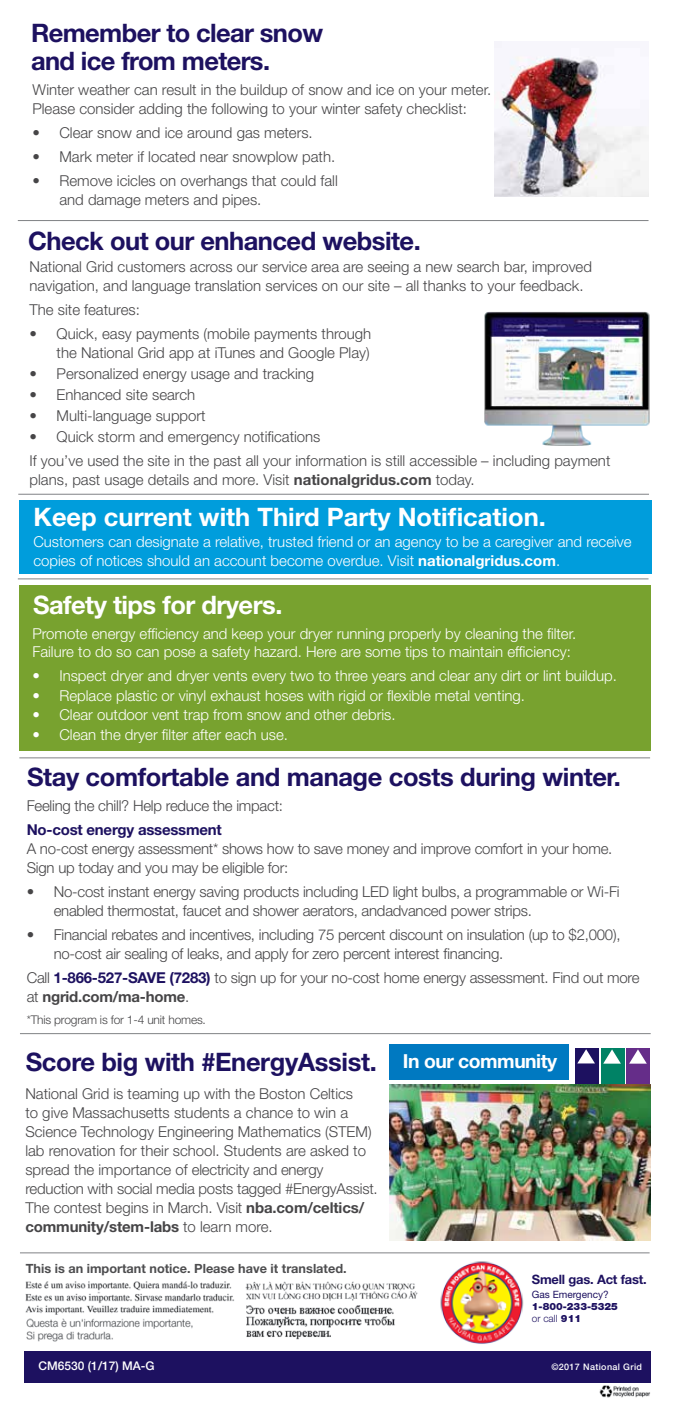
<style>
.page{position:relative;width:675px;height:1404px;background:#fff}
.page>*{position:absolute;margin:0;border:0;box-sizing:border-box;transform-origin:0 0}
.t1{font:700 25.5px/28.3px "Helvetica Neue LT Std";letter-spacing:-.015em;color:#1d1160}
.t2{font:700 25.5px "Helvetica Neue LT Std";color:#fff}
.t3{font:700 25.5px "Helvetica Neue LT Std";letter-spacing:-.02em;color:#fff}
.t4{font:700 19.35px "Helvetica Neue LT Std";letter-spacing:-.025em;color:#fff}
.t5{font:300 15px/18.9px "Helvetica Neue";color:#464547}
.t6{font:300 15px/18.9px "Helvetica Neue LT Std";color:#fff}
.t7{font:300 15px/18.9px "Helvetica Neue";color:#fff}
.t8{font:700 15px "Helvetica Neue LT Std";letter-spacing:-.01em;color:#464547}
.t9{font:700 15px "Helvetica Neue LT Std";letter-spacing:-.015em;color:#1d1160}
.t10{font:700 12.9px "Helvetica Neue LT Std";letter-spacing:-.015em;color:#1d1160}
.t11{font:700 12.75px "Helvetica Neue LT Std";color:#4d4d4f}
.t12{font:300 12px "Helvetica Neue";letter-spacing:-.015em;color:#464547}
.t13{font:500 12px "Helvetica Neue LT Std";color:#fff}
.t14{font:900 10.05px/12px "Helvetica Neue LT Std";color:#1d1160}
.t15{font:10.05px "Helvetica Neue LT Std";color:#1d1160}
.t16{font:500 9px "Helvetica Neue LT Std";letter-spacing:.04em;color:#fff}
.s1{font-family:"Helvetica Neue LT Std";font-weight:700}
.s2{font-family:"Helvetica Neue LT Std"}
.s3{font-family:"Helvetica Neue LT Std";font-weight:700;color:#1d1160}
.s4{font-family:"Helvetica Neue";font-weight:300}
.s5{font-weight:300}
</style>
<div class="page">
<div style="left:19px;top:500px;width:633px;height:73px;background:#009ddc"></div>
<div style="left:19px;top:585px;width:632px;height:166px;background:#78a22f"></div>
<img style="left:246px;top:1305px;width:149px;height:35px">
<div style="left:24px;top:1351px;width:627px;height:31px;background:#1d1160"></div>
<img style="left:599px;top:1386px;width:51px;height:12px">
<img style="left:25px;top:1281px;width:209px;height:34px">
<img style="left:245px;top:1281px;width:173px;height:20px">
<img style="left:26px;top:1318px;width:167px;height:24px">
<hr style="left:20px;top:1252px;width:630px;height:1px;background:#808285">
<hr style="left:18px;top:494px;width:631px;height:1px;background:#808285">
<hr style="left:18px;top:579px;width:631px;height:1px;background:#808285">
<hr style="left:19px;top:758px;width:631px;height:1px;background:#808285">
<hr style="left:20px;top:1033px;width:631px;height:1px;background:#808285">
<div style="left:389px;top:1045px;width:180px;height:35px;background:#0079c1"></div>
<div style="left:575px;top:1048px;width:24px;height:36px;background:#1d1160"></div>
<div style="left:601px;top:1048px;width:23px;height:36px;background:#008265"></div>
<div style="left:627px;top:1048px;width:23px;height:36px;background:#652d89"></div>
<svg style="left:577px;top:1049px;width:18px;height:14px"></svg>
<svg style="left:603px;top:1049px;width:18px;height:15px"></svg>
<svg style="left:629px;top:1049px;width:18px;height:15px"></svg>
<img style="left:440px;top:1261px;width:84px;height:83px">
<img style="left:484px;top:311px;width:166px;height:135px">
<img style="left:389px;top:1084px;width:262px;height:156px">
<img style="left:495px;top:41px;width:154px;height:155px">
<hr style="left:18px;top:220px;width:631px;height:1px;background:#808285">
<h1 class="t1" style="left:31px;top:18px;width:294px">Remember to clear snow and ice from meters.</h1>
<p class="t5" style="left:32px;top:80px;width:460px">Winter weather can result in the buildup of snow and ice on your meter.<br>Please consider adding the following to your winter safety checklist:</p>
<p class="t5" style="left:32px;top:123px;width:282px">• Clear snow and ice around gas meters.</p>
<p class="t5" style="left:32px;top:147px;width:304px">• Mark meter if located near snowplow path.</p>
<p class="t5" style="left:59px;top:171px;width:280px;text-indent:-27px">• Remove icicles on overhangs that could fall and damage meters and pipes.</p>
<h1 class="t1" style="left:28px;top:227px;width:394px">Check out our enhanced website.</h1>
<p class="t5" style="left:30px;top:257px;width:564px">National Grid customers across our service area are seeing a new search bar, improved navigation, and language translation services on our site – all thanks to your feedback.</p>
<p class="t5" style="left:30px;top:300px;width:112px">The site features:</p>
<p class="t5" style="left:30px;top:324px;width:343px;text-align:right">• Quick, easy payments (mobile payments through the National Grid app at iTunes and Google Play)</p>
<p class="t5" style="left:30px;top:364px;width:286px">• Personalized energy usage and tracking</p>
<p class="t5" style="left:30px;top:385px;width:167px">• Enhanced site search</p>
<p class="t5" style="left:30px;top:406px;width:178px">• Multi-language support</p>
<p class="t5" style="left:30px;top:424px;width:582px;line-height:24px">• Quick storm and emergency notifications<br>If you’ve used the site in the past all your information is still accessible – including payment</p>
<p class="t5" style="left:30px;top:469px;width:447px">plans, past usage details and more. Visit <span class="s1">nationalgridus.com</span> today.</p>
<h1 class="t2" style="left:34px;top:501px;width:514px">Keep current with Third Party Notification.</h1>
<p class="t7" style="left:33px;top:532px;width:600px">Customers can designate a relative, trusted friend or an agency to be a caregiver and receive copies of notices should an account become overdue. Visit <span class="s1">nationalgridus.com</span><span class="s2">.</span></p>
<h1 class="t3" style="left:33px;top:589px;width:251px">Safety tips for dryers.</h1>
<p class="t6" style="left:32px;top:623px;width:545px">Promote energy efficiency and keep your dryer running properly by cleaning the filter.<br>Failure to do so can pose a safety hazard. Here are some tips to maintain efficiency:</p>
<p class="t6" style="left:32px;top:666px;width:586px">• Inspect dryer and dryer vents every two to three years and clear any dirt or lint buildup.</p>
<p class="t6" style="left:32px;top:686px;width:494px">• Replace plastic or vinyl exhaust hoses with rigid or flexible metal venting.</p>
<p class="t6" style="left:32px;top:705px;width:365px">• Clear outdoor vent trap from snow and other debris.</p>
<p class="t6" style="left:32px;top:725px;width:257px">• Clean the dryer filter after each use.</p>
<h1 class="t1" style="left:27px;top:762px;width:595px">Stay comfortable and manage costs during winter.</h1>
<p class="t5" style="left:27px;top:796px;width:258px">Feeling the chill? Help reduce the impact:</p>
<p class="t9" style="left:27px;top:821px;width:197px">No-cost energy assessment</p>
<p class="t5" style="left:27px;top:839px;width:587px">A no-cost energy assessment* shows how to save money and improve comfort in your home.<br>Sign up today and you may be eligible for:</p>
<p class="t5" style="left:54px;top:882px;width:567px;text-indent:-27px">• No-cost instant energy saving products including LED light bulbs, a programmable or Wi-Fi enabled thermostat, faucet and shower aerators, andadvanced power strips.</p>
<p class="t5" style="left:54px;top:925px;width:568px;text-indent:-27px">• Financial rebates and incentives, including 75 percent discount on insulation (up to $2,000), no-cost air sealing of leaks, and apply for zero percent interest financing.</p>
<p class="t5" style="left:27px;top:968px;width:614px">Call <span class="s3">1-866-527-SAVE (7283)</span> to sign up for your no-cost home energy assessment. Find out more</p>
<p class="t8" style="left:27px;top:987px;width:164px"><span class="s4">at</span> ngrid.com/ma-home<span class="s4">.</span></p>
<p class="t12" style="left:27px;top:1013px;width:181px">*This program is for 1-4 unit homes.</p>
<h1 class="t1" style="left:26px;top:1048px;width:352px">Score big with #EnergyAssist.</h1>
<p class="t5" style="left:25px;top:1084px;width:354px">National Grid is teaming up with the Boston Celtics<br>to give Massachusetts students a chance to win a Science Technology Engineering Mathematics (STEM) lab renovation for their school. Students are asked to spread the importance of electricity and energy reduction with social media posts tagged #EnergyAssist.<br>The contest begins in March. Visit <span class="s1">nba.com/celtics/</span></p>
<p class="t8" style="left:25px;top:1217px;width:249px">community/stem-labs <span class="s4">to learn more.</span></p>
<p class="t11" style="left:26px;top:1261px;width:322px">This is an important notice. Please have it translated.</p>
<p class="t4" style="left:403px;top:1049px;width:156px">In our community</p>
<p class="t10" style="left:532px;top:1271px;width:116px">Smell gas. Act fast.</p>
<p class="t15" style="left:532px;top:1288px;width:78px">Gas Emergency?</p>
<p class="t14" style="left:532px;top:1300px;width:88px">1-800-233-5325 <span class="s5">or call</span> 911</p>
<p class="t13" style="left:39px;top:1359px;width:118px">CM6530 (1/17) MA-G</p>
<p class="t16" style="left:551px;top:1362px;width:92px">©2017 National Grid</p>
</div>
